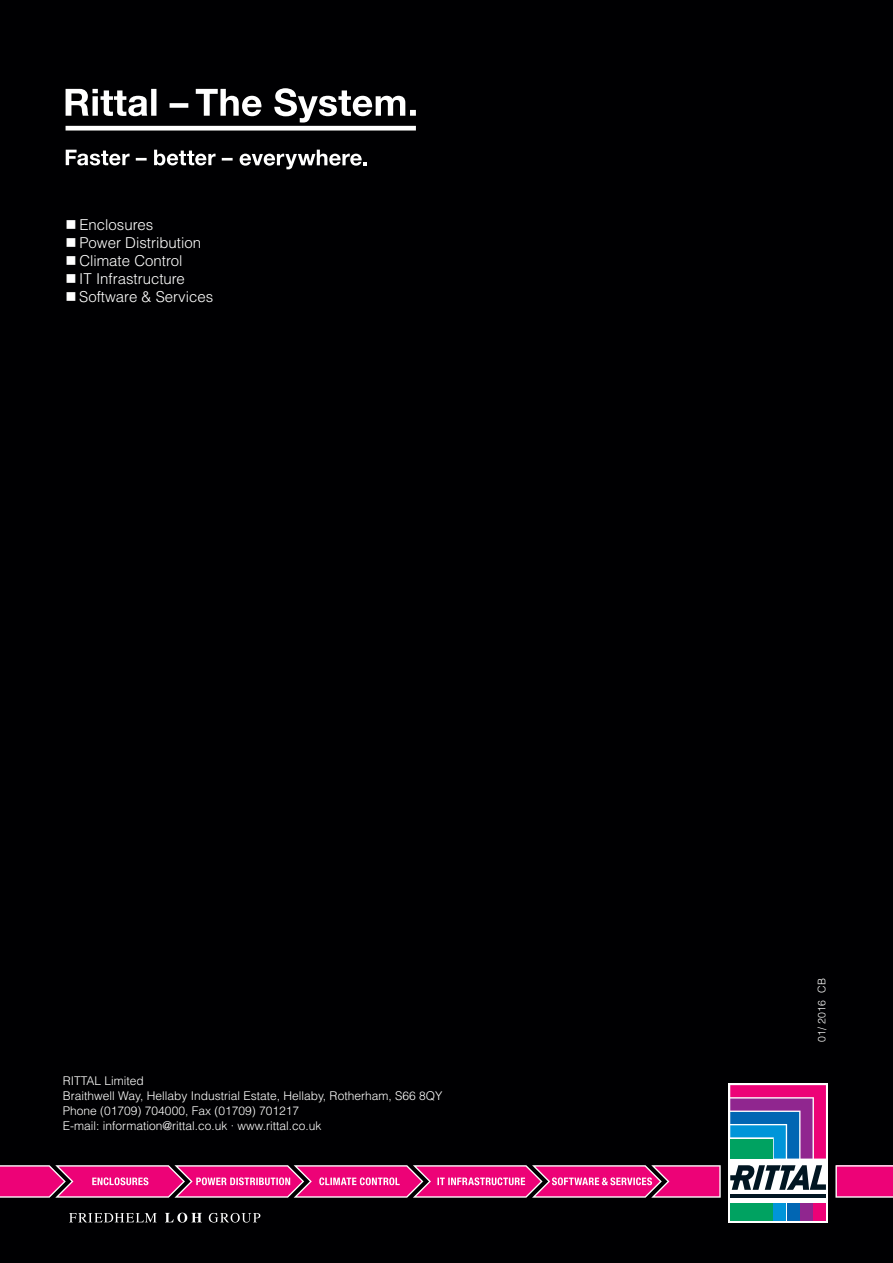
<style>
.page{position:relative;width:893px;height:1263px;background:#000002}
.page>*{position:absolute;margin:0;border:0;box-sizing:border-box;transform-origin:0 0}
.t1{font:300 15px/18px "Helvetica LT Std";color:#fff}
.t2{font:300 12px/15px "Helvetica LT Std";color:#fff}
.t3{font:300 10.5px "Helvetica LT Std";letter-spacing:.015em;color:#fff}
</style>
<div class="page">
<svg style="left:69px;top:1213px;width:191px;height:9px"></svg>
<div style="left:728px;top:1083px;width:100px;height:139px;background:#fff"></div>
<hr style="left:730px;top:1194px;width:96px;height:4px;background:#011622">
<svg style="left:730px;top:1165px;width:96px;height:25px"></svg>
<div style="left:730px;top:1203px;width:42px;height:17px;background:#00a261"></div>
<div style="left:774px;top:1203px;width:12px;height:17px;background:#0095d9"></div>
<div style="left:787px;top:1203px;width:12px;height:17px;background:#0166b3"></div>
<div style="left:800px;top:1203px;width:12px;height:17px;background:#90268f"></div>
<svg style="left:730px;top:1085px;width:96px;height:73px;background:#75569c"></svg>
<div style="left:814px;top:1203px;width:12px;height:17px;background:#ed0277"></div>
<svg style="left:835px;top:1165px;width:58px;height:33px;background:#ea1b82"></svg>
<svg style="left:0;top:1165px;width:721px;height:33px;background:#e12e87"></svg>
<svg style="left:66px;top:88px;width:350px;height:81px"></svg>
<p class="t1" style="left:79px;top:215px;width:135px">Enclosures<br>Power Distribution<br>Climate Control<br>IT Infrastructure<br>Software &amp; Services</p>
<p class="t2" style="left:63px;top:1072px;width:381px">RITTAL Limited<br>Braithwell Way, Hellaby Industrial Estate, Hellaby, Rotherham, S66 8QY Phone (01709) 704000, Fax (01709) 701217<br>E-mail: information@rittal.co.uk · www.rittal.co.uk</p>
<p class="t3" style="left:815px;top:1042px;width:65px;rotate:-90deg">01/ 2016 CB</p>
</div>
